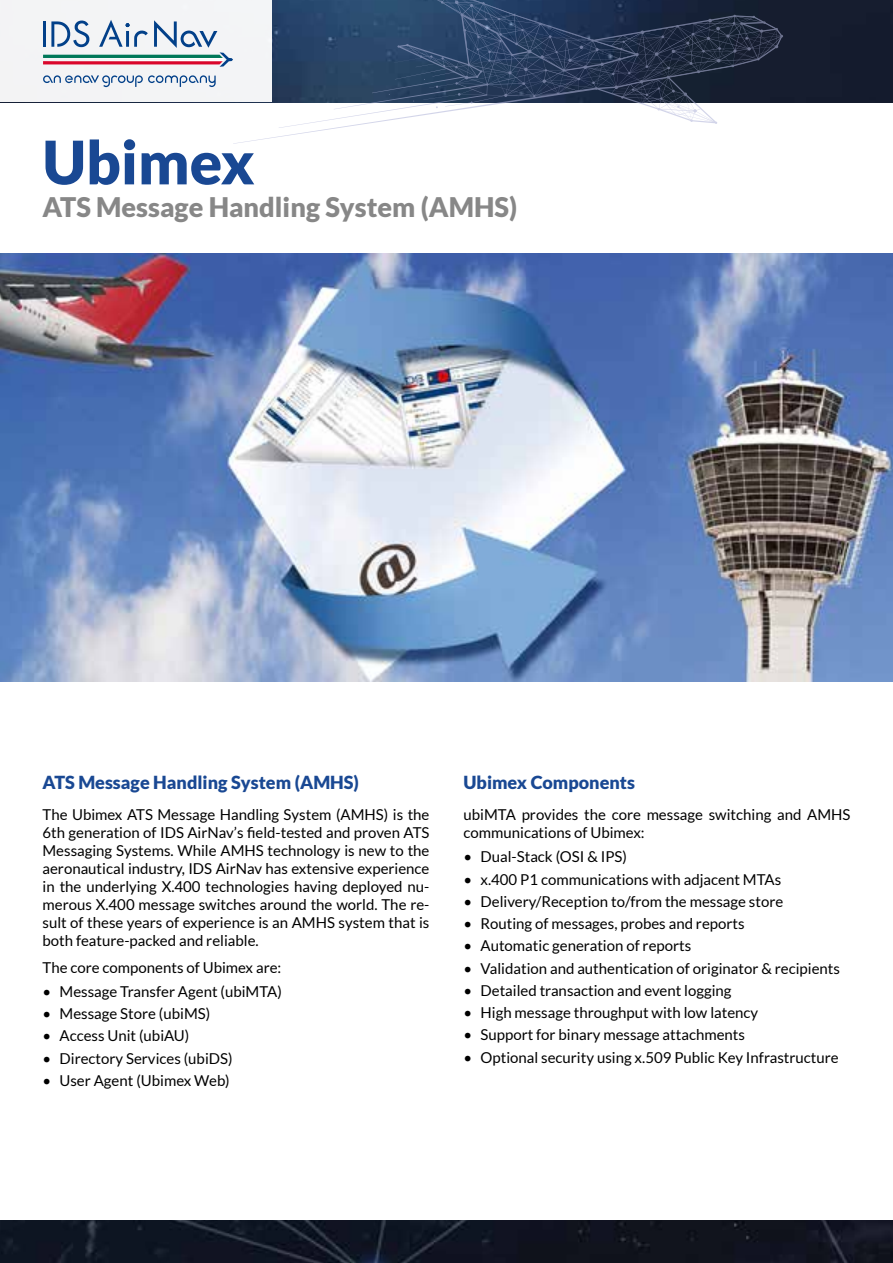
<style>
.page{position:relative;width:893px;height:1263px;background:#fff}
.page>*{position:absolute;margin:0;border:0;box-sizing:border-box;transform-origin:0 0}
.t1{font:900 60px "Lato";color:#194893}
.t2{font:900 27px "Lato";color:#878787}
.t3{font:900 18px "Lato";color:#194893}
.t4{font:15px/18px "Lato";color:#000;text-align:justify}
</style>
<div class="page">
<img style="left:0;top:1220px;width:893px;height:43px">
<div style="left:783px;top:0;width:110px;height:102px;background:#161d2f"></div>
<div style="left:0;top:0;width:272px;height:102px;background:#f3f3f5"></div>
<svg style="left:43px;top:0;width:740px;height:144px"></svg>
<img style="left:0;top:253px;width:893px;height:428px">
<h1 class="t1" style="left:43px;top:127px;width:214px">Ubimex</h1>
<h2 class="t2" style="left:43px;top:191px;width:476px">ATS Message Handling System (AMHS)</h2>
<p class="t3" style="left:43px;top:772px;width:318px">ATS Message Handling System (AMHS)</p>
<p class="t4" style="left:43px;top:805px;width:388px">The Ubimex ATS Message Handling System (AMHS) is the 6th generation of IDS AirNav’s field-tested and proven ATS Messaging Systems. While AMHS technology is new to the aeronautical industry, IDS AirNav has extensive experience in the underlying X.400 technologies having deployed nu&shy;merous X.400 message switches around the world. The re&shy;sult of these years of experience is an AMHS system that is both feature-packed and reliable.</p>
<p class="t4" style="left:43px;top:958px;width:240px">The core components of Ubimex are:</p>
<p class="t4" style="left:43px;top:982px;width:241px">• Message Transfer Agent (ubiMTA)</p>
<p class="t4" style="left:43px;top:1004px;width:169px">• Message Store (ubiMS)</p>
<p class="t4" style="left:43px;top:1027px;width:148px">• Access Unit (ubiAU)</p>
<p class="t4" style="left:43px;top:1049px;width:192px">• Directory Services (ubiDS)</p>
<p class="t4" style="left:43px;top:1071px;width:189px">• User Agent (Ubimex Web)</p>
<p class="t3" style="left:463px;top:772px;width:173px">Ubimex Components</p>
<p class="t4" style="left:463px;top:805px;width:388px">ubiMTA provides the core message switching and AMHS communications of Ubimex:</p>
<p class="t4" style="left:463px;top:848px;width:165px">• Dual-Stack (OSI &amp; IPS)</p>
<p class="t4" style="left:463px;top:870px;width:319px">• x.400 P1 communications with adjacent MTAs</p>
<p class="t4" style="left:463px;top:892px;width:321px">• Delivery/Reception to/from the message store</p>
<p class="t4" style="left:463px;top:914px;width:283px">• Routing of messages, probes and reports</p>
<p class="t4" style="left:463px;top:937px;width:229px">• Automatic generation of reports</p>
<p class="t4" style="left:463px;top:959px;width:378px">• Validation and authentication of originator &amp; recipients</p>
<p class="t4" style="left:463px;top:981px;width:270px">• Detailed transaction and event logging</p>
<p class="t4" style="left:463px;top:1003px;width:296px">• High message throughput with low latency</p>
<p class="t4" style="left:463px;top:1026px;width:283px">• Support for binary message attachments</p>
<p class="t4" style="left:463px;top:1048px;width:377px">• Optional security using x.509 Public Key Infrastructure</p>
</div>
